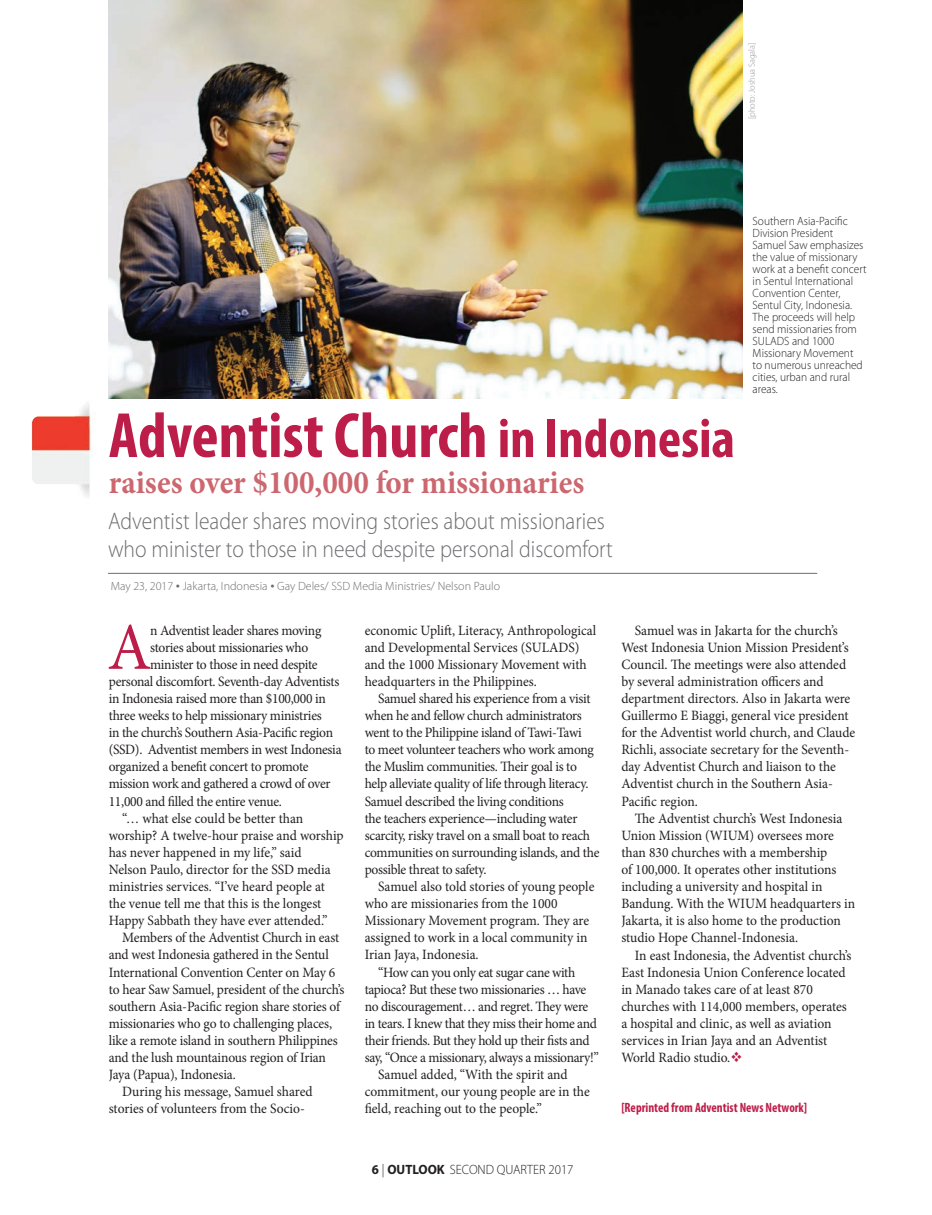
<style>
.page{position:relative;width:932px;height:1215px;background:#fff}
.page>*{position:absolute;margin:0;border:0;box-sizing:border-box;transform-origin:0 0}
.t1{font:66.9px "Minion Pro";color:#bd1d49;scale:.95 1}
.t2{font:700 condensed 64.5px "Myriad Pro";color:#bd1d49}
.t3{font:700 33px "Minion Pro";color:#cc676f;scale:.94 1}
.t4{font:300 24px/28.8px "Myriad Pro";color:#6c6d70;scale:.9 1}
.t5{font:14.25px/17.1px "Minion Pro";letter-spacing:-.01em;color:#231f20;scale:.95 1}
.t6{font:14.25px "Minion Pro";letter-spacing:-.03em;color:#231f20;scale:.95 1}
.t7{font:700 condensed 13.5px "Myriad Pro";color:#bd1d49;scale:.95 1}
.t8{font:300 13.5px "Myriad Pro";color:#231f20;scale:.95 1}
.t9{font:300 12px/12px "Myriad Pro";color:#231f20;scale:.95 1}
.t10{font:300 12px "Myriad Pro";color:#6c6d70}
.t11{font:300 9px "Myriad Pro";color:#939598;scale:.95 1}
.s1{font-size:55.5px}
.s2{font-family:"Times New Roman";font-weight:400}
.s3{color:#bd1d49}
.s4{font-weight:700}
</style>
<div class="page">
<img style="left:31px;top:403px;width:62px;height:94px">
<img style="left:108px;top:0;width:634px;height:398px">
<hr style="left:108px;top:573px;width:709px;height:1px;background:#6c6d70">
<p class="t11" style="left:746px;top:119px;width:82px;rotate:-90deg">[photo: Joshua Sagala]</p>
<p class="t9" style="left:752px;top:215px;width:121px">Southern Asia-Pacific<br>Division President<br>Samuel Saw emphasizes the value of missionary work at a benefit concert in Sentul International<br>Convention Center,<br>Sentul City, Indonesia.<br>The proceeds will help send missionaries from<br>SULADS and 1000<br>Missionary Movement<br>to numerous unreached cities, urban and rural areas.</p>
<h2 class="t2" style="left:109px;top:395px;width:627px">Adventist Church <span class="s1">in Indonesia</span></h2>
<h3 class="t3" style="left:109px;top:459px;width:507px">raises over $100,000 for missionaries</h3>
<h3 class="t4" style="left:108px;top:506px;width:562px">Adventist leader shares moving stories about missionaries who minister to those in need despite personal discomfort</h3>
<p class="t10" style="left:111px;top:579px;width:391px">May 23, 2017 <span class="s2">•</span> Jakarta, Indonesia <span class="s2">•</span> Gay Deles/ SSD Media Ministries/ Nelson Paulo</p>
<h1 class="t1" style="left:107px;top:603px;width:48px">A</h1>
<p class="t5" style="left:150px;top:622px;width:182px">n Adventist leader shares moving</p>
<p class="t5" style="left:364px;top:622px;width:245px">economic Uplift, Literacy, Anthropological and Developmental Services (SULADS) and the 1000 Missionary Movement with headquarters in the Philippines.</p>
<p class="t5" style="left:364px;top:690px;width:248px;text-indent:13px">Samuel shared his experience from a visit when he and fellow church administrators went to the Philippine island of Tawi-Tawi<br>to meet volunteer teachers who work among the Muslim communities. Their goal is to help alleviate quality of life through literacy.<br>Samuel described the living conditions<br>the teachers experience—including water scarcity, risky travel on a small boat to reach communities on surrounding islands, and the possible threat to safety.</p>
<p class="t5" style="left:364px;top:878px;width:243px;text-indent:13px">Samuel also told stories of young people who are missionaries from the 1000<br>Missionary Movement program. They are assigned to work in a local community in Irian Jaya, Indonesia.</p>
<p class="t6" style="left:378px;top:963px;width:209px">“How can you only eat sugar cane with</p>
<p class="t5" style="left:364px;top:981px;width:235px">tapioca? But these two missionaries … have</p>
<p class="t6" style="left:364px;top:997px;width:237px">no discouragement… and regret. They were</p>
<p class="t6" style="left:364px;top:1014px;width:246px">in tears. I knew that they miss their home and</p>
<p class="t5" style="left:364px;top:1032px;width:238px">their friends. But they hold up their fists and</p>
<p class="t5" style="left:364px;top:1049px;width:248px">say, “Once a missionary, always a missionary!”</p>
<p class="t5" style="left:378px;top:1066px;width:201px">Samuel added, “With the spirit and</p>
<p class="t5" style="left:364px;top:1083px;width:238px">commitment, our young people are in the</p>
<p class="t5" style="left:364px;top:1100px;width:188px">field, reaching out to the people.”</p>
<p class="t5" style="left:621px;top:622px;width:248px;text-indent:13px">Samuel was in Jakarta for the church’s West Indonesia Union Mission President’s Council. The meetings were also attended by several administration officers and department directors. Also in Jakarta were Guillermo E Biaggi, general vice president for the Adventist world church, and Claude Richli, associate secretary for the Seventh&shy;day Adventist Church and liaison to the Adventist church in the Southern Asia-Pacific region.</p>
<p class="t5" style="left:621px;top:810px;width:247px;text-indent:13px">The Adventist church’s West Indonesia Union Mission (WIUM) oversees more than 830 churches with a membership<br>of 100,000. It operates other institutions including a university and hospital in Bandung. With the WIUM headquarters in Jakarta, it is also home to the production studio Hope Channel-Indonesia.</p>
<p class="t5" style="left:621px;top:946px;width:244px;text-indent:13px">In east Indonesia, the Adventist church’s East Indonesia Union Conference located in Manado takes care of at least 870 churches with 114,000 members, operates a hospital and clinic, as well as aviation services in Irian Jaya and an Adventist World Radio studio.<span class="s3">❖</span></p>
<p class="t5" style="left:150px;top:639px;width:168px">stories about missionaries who</p>
<p class="t5" style="left:150px;top:656px;width:178px">minister to those in need despite</p>
<p class="t5" style="left:109px;top:673px;width:244px">personal discomfort. Seventh-day Adventists</p>
<p class="t5" style="left:109px;top:690px;width:230px">in Indonesia raised more than $100,000 in</p>
<p class="t5" style="left:109px;top:707px;width:226px">three weeks to help missionary ministries</p>
<p class="t5" style="left:109px;top:724px;width:238px">in the church’s Southern Asia-Pacific region</p>
<p class="t5" style="left:109px;top:741px;width:247px">(SSD). Adventist members in west Indonesia</p>
<p class="t5" style="left:109px;top:758px;width:212px">organized a benefit concert to promote</p>
<p class="t5" style="left:109px;top:775px;width:235px">mission work and gathered a crowd of over</p>
<p class="t5" style="left:109px;top:793px;width:184px">11,000 and filled the entire venue.</p>
<p class="t5" style="left:122px;top:810px;width:192px">“… what else could be better than</p>
<p class="t5" style="left:109px;top:827px;width:249px">worship? A twelve-hour praise and worship</p>
<p class="t5" style="left:109px;top:844px;width:204px">has never happened in my life,” said</p>
<p class="t5" style="left:109px;top:861px;width:235px">Nelson Paulo, director for the SSD media</p>
<p class="t5" style="left:109px;top:878px;width:229px">ministries services. “I’ve heard people at</p>
<p class="t5" style="left:109px;top:895px;width:225px">the venue tell me that this is the longest</p>
<p class="t5" style="left:109px;top:912px;width:232px">Happy Sabbath they have ever attended.”</p>
<p class="t5" style="left:122px;top:929px;width:230px">Members of the Adventist Church in east</p>
<p class="t5" style="left:109px;top:946px;width:233px">and west Indonesia gathered in the Sentul</p>
<p class="t5" style="left:109px;top:964px;width:240px">International Convention Center on May 6</p>
<p class="t5" style="left:109px;top:981px;width:249px">to hear Saw Samuel, president of the church’s</p>
<p class="t5" style="left:109px;top:998px;width:245px">southern Asia-Pacific region share stories of</p>
<p class="t5" style="left:109px;top:1015px;width:237px">missionaries who go to challenging places,</p>
<p class="t5" style="left:109px;top:1032px;width:243px">like a remote island in southern Philippines</p>
<p class="t5" style="left:109px;top:1049px;width:230px">and the lush mountainous region of Irian</p>
<p class="t5" style="left:109px;top:1066px;width:135px">Jaya (Papua), Indonesia.</p>
<p class="t5" style="left:122px;top:1083px;width:202px">During his message, Samuel shared</p>
<p class="t5" style="left:109px;top:1100px;width:208px">stories of volunteers from the Socio-</p>
<p class="t7" style="left:621px;top:1100px;width:197px">[Reprinted from Adventist News Network]</p>
<p class="t8" style="left:372px;top:1162px;width:214px"><span class="s4">6</span> | <span class="s4">OUTLOOK</span> SECOND QUARTER 2017</p>
</div>
